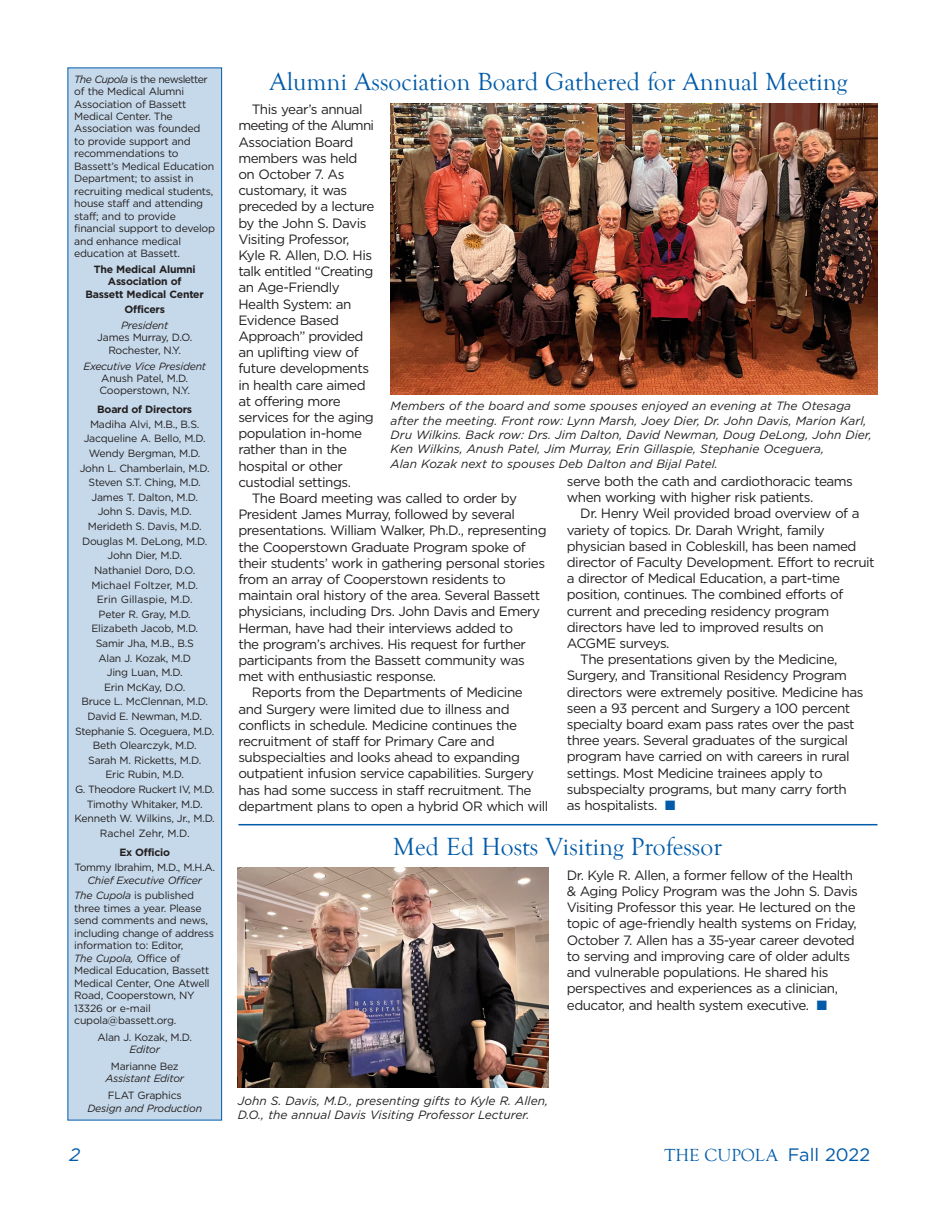
<style>
.page{position:relative;width:945px;height:1215px;background:#fff}
.page>*{position:absolute;margin:0;border:0;box-sizing:border-box;transform-origin:0 0}
.t1{font:25.5px "Goudy Old Style T";color:#015ba9}
.t2{font:18px "Goudy Old Style T";color:#015ba9}
.t3{font:italic 18px "Gotham";color:#015ba9}
.t4{font:13.5px/16.2px "Gotham";letter-spacing:-.035em;color:#231f20}
.t5{font:italic 12px/14.4px "Gotham";color:#231f20}
.t6{font:10.5px/12.5px "Gotham";letter-spacing:-.02em;color:#231f20;text-align:center}
.t7{font:italic 10.5px/12.5px "Gotham";letter-spacing:-.02em;color:#231f20;text-align:center}
.t8{font:700 10.5px/12.5px "Gotham";letter-spacing:-.02em;color:#231f20;text-align:center}
.t9{font:10.5px "Gotham";color:#231f20}
.s1{font-style:italic}
.s2{font-style:normal}
.s3{color:#015ba9}
.s4{font-family:"Gotham"}
</style>
<div class="page">
<div style="left:68px;top:68px;width:153px;height:1052px;background:#c6d9ea"></div>
<div style="left:68px;top:68px;width:154px;height:1052px;border:1px solid #015ba9"></div>
<hr style="left:238px;top:824px;width:640px;height:1px;background:#015ba9">
<img style="left:238px;top:868px;width:310px;height:220px">
<img style="left:391px;top:103px;width:487px;height:292px">
<p class="t6" style="left:74px;top:73px;width:142px;text-align:left"><span class="s1">The Cupola</span> is the newsletter of the Medical Alumni<br>Association of Bassett<br>Medical Center. The<br>Association was founded<br>to provide support and recommendations to<br>Bassett’s Medical Education<br>Department; to assist in recruiting medical students, house staff and attending staff; and to provide financial support to develop and enhance medical education at Bassett.</p>
<p class="t8" style="left:86px;top:263px;width:120px">The Medical Alumni<br>Association of<br>Bassett Medical Center</p>
<p class="t8" style="left:125px;top:304px;width:42px">Officers</p>
<p class="t7" style="left:121px;top:320px;width:49px">President</p>
<p class="t6" style="left:97px;top:332px;width:97px">James Murray, D.O.<br>Rochester, N.Y.</p>
<p class="t7" style="left:83px;top:360px;width:124px">Executive Vice President</p>
<p class="t6" style="left:101px;top:373px;width:88px">Anush Patel, M.D.</p>
<p class="t6" style="left:99px;top:385px;width:92px">Cooperstown, N.Y.</p>
<p class="t8" style="left:97px;top:404px;width:97px">Board of Directors</p>
<p class="t6" style="left:90px;top:419px;width:111px">Madiha Alvi, M.B., B.S.</p>
<p class="t6" style="left:84px;top:433px;width:124px">Jacqueline A. Bello, M.D.</p>
<p class="t6" style="left:89px;top:448px;width:113px">Wendy Bergman, M.D.</p>
<p class="t6" style="left:80px;top:462px;width:131px">John L. Chamberlain, M.D.</p>
<p class="t6" style="left:89px;top:477px;width:114px">Steven S.T. Ching, M.D.</p>
<p class="t6" style="left:91px;top:492px;width:108px">James T. Dalton, M.D.</p>
<p class="t6" style="left:98px;top:506px;width:96px">John S. Davis, M.D.</p>
<p class="t6" style="left:88px;top:521px;width:115px">Merideth S. Davis, M.D.</p>
<p class="t6" style="left:82px;top:535px;width:127px">Douglas M. DeLong, M.D.</p>
<p class="t6" style="left:108px;top:550px;width:76px">John Dier, M.D.</p>
<p class="t6" style="left:94px;top:565px;width:103px">Nathaniel Doro, D.O.</p>
<p class="t9" style="left:91px;top:581px;width:108px">Michael Foltzer, M.D.</p>
<p class="t9" style="left:97px;top:595px;width:97px">Erin Gillaspie, M.D.</p>
<p class="t6" style="left:99px;top:609px;width:94px">Peter R. Gray, M.D.</p>
<p class="t6" style="left:91px;top:623px;width:108px">Elizabeth Jacob, M.D.</p>
<p class="t6" style="left:96px;top:638px;width:100px">Samir Jha, M.B., B.S</p>
<p class="t6" style="left:98px;top:652px;width:94px">Alan J. Kozak, M.D</p>
<p class="t6" style="left:107px;top:667px;width:77px">Jing Luan, M.D.</p>
<p class="t6" style="left:104px;top:682px;width:83px">Erin McKay, D.O.</p>
<p class="t6" style="left:81px;top:696px;width:128px">Bruce L. McClennan, M.D.</p>
<p class="t6" style="left:88px;top:711px;width:116px">David E. Newman, M.D.</p>
<p class="t6" style="left:75px;top:725px;width:141px">Stephanie S. Oceguera, M.D.</p>
<p class="t6" style="left:93px;top:740px;width:105px">Beth Olearczyk, M.D.</p>
<p class="t6" style="left:88px;top:755px;width:115px">Sarah M. Ricketts, M.D.</p>
<p class="t6" style="left:106px;top:769px;width:80px">Eric Rubin, M.D.</p>
<p class="t6" style="left:75px;top:784px;width:141px">G. Theodore Ruckert IV, M.D.</p>
<p class="t6" style="left:87px;top:798px;width:117px">Timothy Whitaker, M.D.</p>
<p class="t6" style="left:75px;top:813px;width:142px">Kenneth W. Wilkins, Jr., M.D.</p>
<p class="t9" style="left:100px;top:829px;width:91px">Rachel Zehr, M.D.</p>
<p class="t8" style="left:119px;top:846px;width:52px">Ex Officio</p>
<p class="t6" style="left:75px;top:862px;width:142px">Tommy Ibrahim, M.D., M.H.A.<br><span class="s1">Chief Executive Officer</span></p>
<p class="t6" style="left:74px;top:890px;width:141px;text-align:left"><span class="s1">The Cupola</span> is published three times a year. Please send comments and news, including change of address information to: Editor,<br><span class="s1">The Cupola,</span> Office of<br>Medical Education, Bassett<br>Medical Center, One Atwell<br>Road, Cooperstown, NY<br>13326 or e-mail cupola@bassett.org.</p>
<p class="t6" style="left:98px;top:1032px;width:96px">Alan J. Kozak, M.D.<br><span class="s1">Editor</span></p>
<p class="t7" style="left:105px;top:1061px;width:80px"><span class="s2">Marianne Bez<br></span>Assistant Editor</p>
<p class="t7" style="left:87px;top:1090px;width:116px"><span class="s2">FLAT Graphics<br></span>Design and Production</p>
<p class="t1" style="left:270px;top:68px;width:579px">Alumni Association Board Gathered for Annual Meeting</p>
<p class="t4" style="left:238px;top:102px;width:137px;text-indent:14px">This year’s annual meeting of the Alumni<br>Association Board members was held on October 7. As customary, it was preceded by a lecture by the John S. Davis<br>Visiting Professor,<br>Kyle R. Allen, D.O. His talk entitled “Creating an Age-Friendly<br>Health System: an<br>Evidence Based<br>Approach” provided an uplifting view of future developments in health care aimed at offering more services for the aging population in-home rather than in the hospital or other custodial settings.</p>
<p class="t4" style="left:238px;top:491px;width:310px;text-indent:14px">The Board meeting was called to order by President James Murray, followed by several presentations. William Walker, Ph.D., representing the Cooperstown Graduate Program spoke of their students’ work in gathering personal stories from an array of Cooperstown residents to maintain oral history of the area. Several Bassett physicians, including Drs. John Davis and Emery Herman, have had their interviews added to<br>the program’s archives. His request for further participants from the Bassett community was met with enthusiastic response.</p>
<p class="t4" style="left:238px;top:685px;width:311px;text-indent:14px">Reports from the Departments of Medicine and Surgery were limited due to illness and conflicts in schedule. Medicine continues the recruitment of staff for Primary Care and subspecialties and looks ahead to expanding outpatient infusion service capabilities. Surgery has had some success in staff recruitment. The department plans to open a hybrid OR which will</p>
<p class="t5" style="left:391px;top:400px;width:483px">Members of the board and some spouses enjoyed an evening at The Otesaga after the meeting. Front row: Lynn Marsh, Joey Dier, Dr. John Davis, Marion Karl, Dru Wilkins. Back row: Drs. Jim Dalton, David Newman, Doug DeLong, John Dier, Ken Wilkins, Anush Patel, Jim Murray, Erin Gillaspie, Stephanie Oceguera,<br>Alan Kozak next to spouses Deb Dalton and Bijal Patel.</p>
<p class="t4" style="left:567px;top:474px;width:288px">serve both the cath and cardiothoracic teams when working with higher risk patients.</p>
<p class="t4" style="left:567px;top:506px;width:309px;text-indent:14px">Dr. Henry Weil provided broad overview of a variety of topics. Dr. Darah Wright, family physician based in Cobleskill, has been named director of Faculty Development. Effort to recruit a director of Medical Education, a part-time position, continues. The combined efforts of current and preceding residency program directors have led to improved results on ACGME surveys.</p>
<p class="t4" style="left:567px;top:652px;width:298px;text-indent:14px">The presentations given by the Medicine, Surgery, and Transitional Residency Program directors were extremely positive. Medicine has seen a 93 percent and Surgery a 100 percent specialty board exam pass rates over the past three years. Several graduates of the surgical program have carried on with careers in rural settings. Most Medicine trainees apply to subspecialty programs, but many carry forth as hospitalists. <span class="s3">■</span></p>
<p class="t1" style="left:393px;top:833px;width:331px">Med Ed Hosts Visiting Professor</p>
<p class="t4" style="left:567px;top:868px;width:293px">Dr. Kyle R. Allen, a former fellow of the Health &amp; Aging Policy Program was the John S. Davis Visiting Professor this year. He lectured on the topic of age-friendly health systems on Friday, October 7. Allen has a 35-year career devoted to serving and improving care of older adults and vulnerable populations. He shared his perspectives and experiences as a clinician, educator, and health system executive. <span class="s3">■</span></p>
<p class="t5" style="left:238px;top:1094px;width:312px">John S. Davis, M.D., presenting gifts to Kyle R. Allen,<br>D.O., the annual Davis Visiting Professor Lecturer.</p>
<p class="t3" style="left:70px;top:1147px;width:12px">2</p>
<p class="t2" style="left:664px;top:1145px;width:207px">THE CUPOLA <span class="s4">Fall 2022</span></p>
</div>
